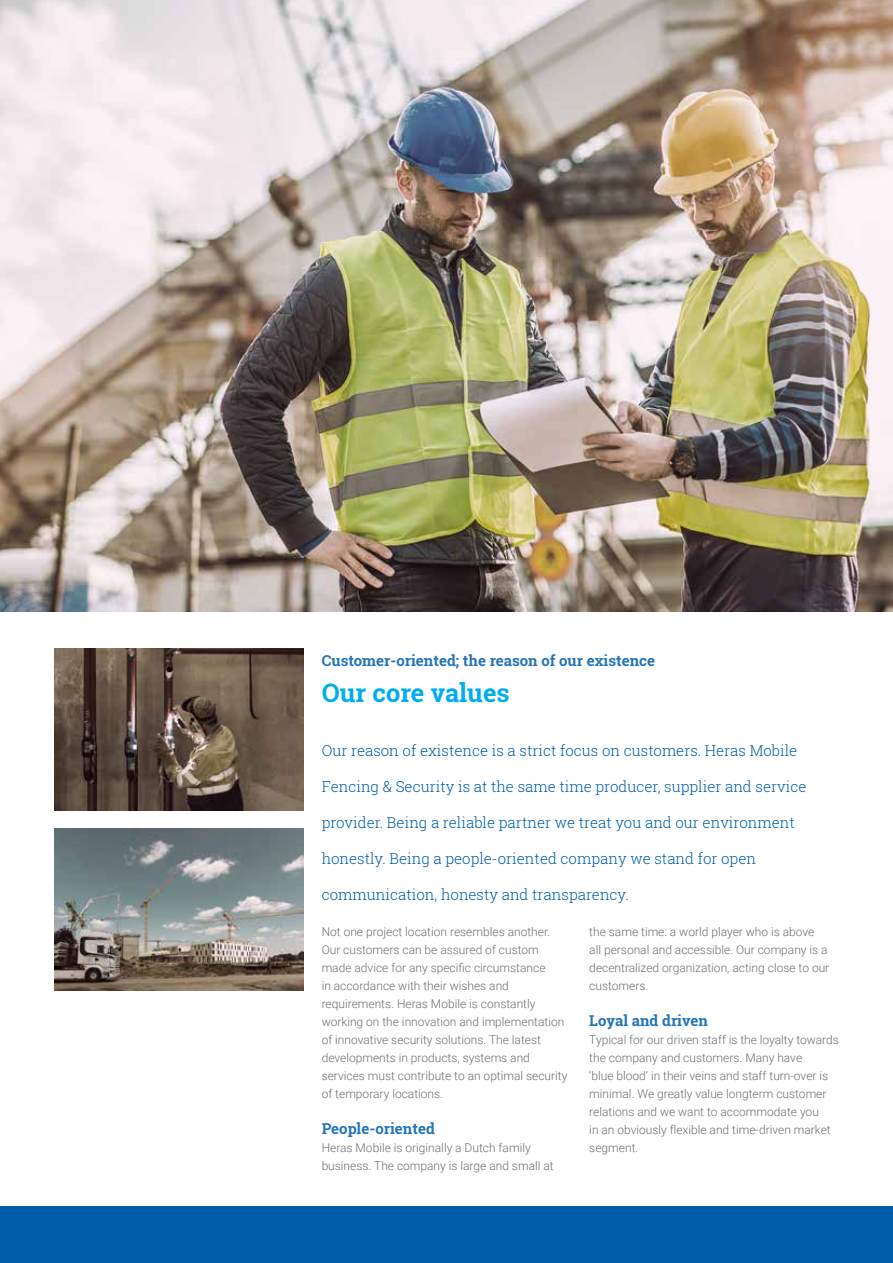
<style>
.page{position:relative;width:893px;height:1263px;background:#fff}
.page>*{position:absolute;margin:0;border:0;box-sizing:border-box;transform-origin:0 0}
.t1{font:700 25.5px "Roboto Slab";color:#00aeef}
.t2{font:300 15px "Roboto Slab";color:#005daa}
.t3{font:700 15px "Roboto Slab";color:#2675b6}
.t4{font:300 12px/18px "Roboto";color:#6d6f73}
</style>
<div class="page">
<div style="left:0;top:1206px;width:893px;height:57px;background:#005daa"></div>
<img style="left:54px;top:648px;width:250px;height:162px">
<img style="left:54px;top:828px;width:250px;height:162px">
<img style="left:0;top:0;width:893px;height:612px">
<p class="t3" style="left:322px;top:650px;width:335px">Customer-oriented; the reason of our existence</p>
<h1 class="t1" style="left:322px;top:675px;width:190px">Our core values</h1>
<p class="t2" style="left:322px;top:740px;width:477px">Our reason of existence is a strict focus on customers. Heras Mobile</p>
<p class="t2" style="left:322px;top:776px;width:486px">Fencing &amp; Security is at the same time producer, supplier and service</p>
<p class="t2" style="left:322px;top:812px;width:475px">provider. Being a reliable partner we treat you and our environment</p>
<p class="t2" style="left:322px;top:848px;width:436px">honestly. Being a people-oriented company we stand for open</p>
<p class="t2" style="left:322px;top:884px;width:309px">communication, honesty and transparency.</p>
<p class="t4" style="left:322px;top:922px;width:247px">Not one project location resembles another.<br>Our customers can be assured of custom made advice for any specific circumstance<br>in accordance with their wishes and requirements. Heras Mobile is constantly working on the innovation and implementation of innovative security solutions. The latest developments in products, systems and services must contribute to an optimal security of temporary locations.</p>
<p class="t3" style="left:322px;top:1118px;width:115px">People-oriented</p>
<p class="t4" style="left:322px;top:1138px;width:234px">Heras Mobile is originally a Dutch family business. The company is large and small at</p>
<p class="t4" style="left:589px;top:922px;width:241px">the same time: a world player who is above<br>all personal and accessible. Our company is a decentralized organization, acting close to our customers.</p>
<p class="t3" style="left:589px;top:1010px;width:120px">Loyal and driven</p>
<p class="t4" style="left:589px;top:1030px;width:251px">Typical for our driven staff is the loyalty towards the company and customers. Many have<br>‘blue blood’ in their veins and staff turn-over is minimal. We greatly value longterm customer relations and we want to accommodate you<br>in an obviously flexible and time-driven market segment.</p>
</div>
